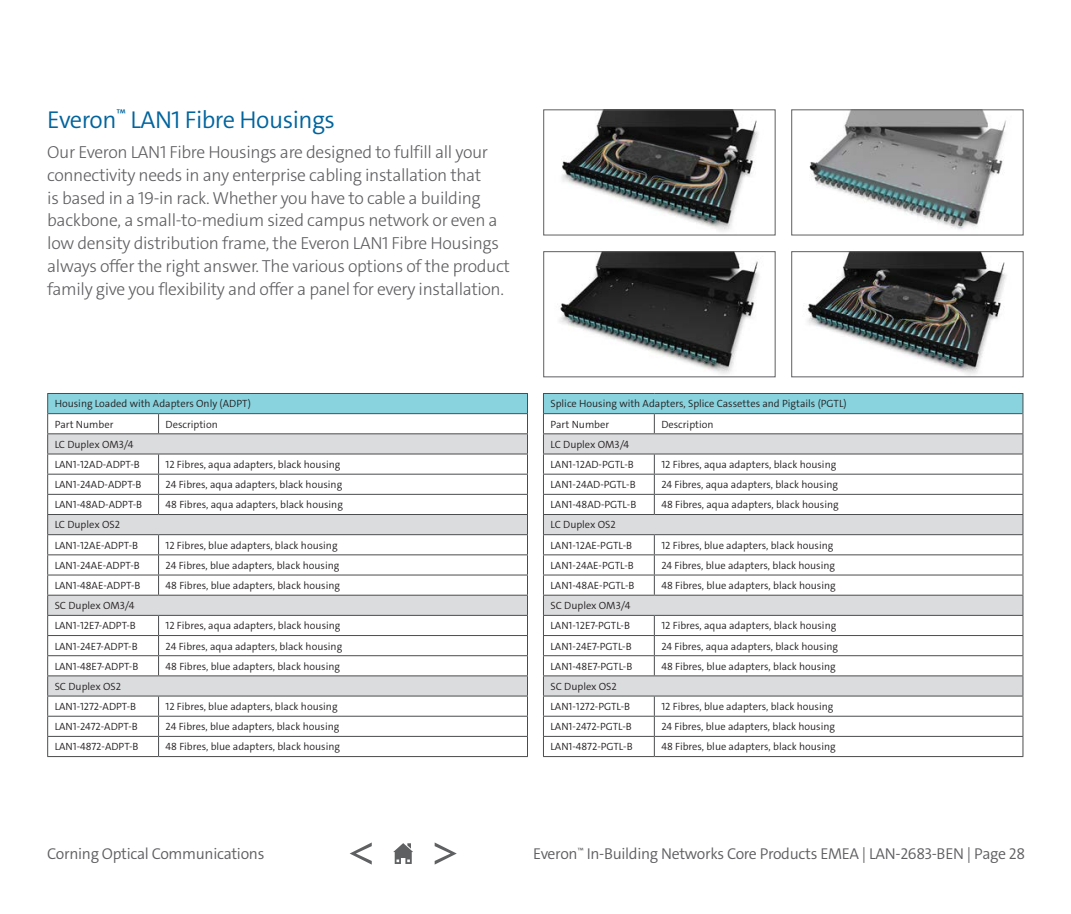
<style>
.page{position:relative;width:1071px;height:914px;background:#fff}
.page>*{position:absolute;margin:0;border:0;box-sizing:border-box;transform-origin:0 0}
.Subheader1{font:300 24.5px "The Sans C4 s";letter-spacing:-.02em;color:#00649e}
.Body_Copy{font:300 17.5px/22.8px "The Sans C4 s";letter-spacing:-.02em;color:#5f5f62}
.t1{font:300 15.75px "The Sans C4 s";letter-spacing:-.02em;color:#5f5f62}
.t2{font:300 10.5px "The Sans C4 s";color:#231f20}
</style>
<div class="page">
<hr style="left:47px;top:393px;width:112px;height:1px;background:#4b4c4d">
<hr style="left:159px;top:393px;width:369px;height:1px;background:#4b4c4d">
<hr style="left:47px;top:756px;width:112px;height:1px;background:#4b4c4d">
<hr style="left:159px;top:756px;width:369px;height:1px;background:#4b4c4d">
<svg style="left:47px;top:394px;width:481px;height:362px"></svg>
<hr style="left:159px;top:433px;width:369px;height:1px;background:#4b4c4d">
<hr style="left:159px;top:514px;width:369px;height:1px;background:#4b4c4d">
<hr style="left:159px;top:594px;width:369px;height:1px;background:#4b4c4d">
<hr style="left:159px;top:675px;width:369px;height:1px;background:#4b4c4d">
<hr style="left:48px;top:413px;width:111px;height:1px;background:#4b4c4d">
<hr style="left:159px;top:413px;width:368px;height:1px;background:#4b4c4d">
<hr style="left:543px;top:393px;width:111px;height:1px;background:#4b4c4d">
<hr style="left:654px;top:393px;width:369px;height:1px;background:#4b4c4d">
<hr style="left:543px;top:756px;width:111px;height:1px;background:#4b4c4d">
<hr style="left:654px;top:756px;width:369px;height:1px;background:#4b4c4d">
<svg style="left:543px;top:394px;width:481px;height:362px"></svg>
<hr style="left:654px;top:433px;width:369px;height:1px;background:#4b4c4d">
<hr style="left:654px;top:514px;width:369px;height:1px;background:#4b4c4d">
<hr style="left:654px;top:594px;width:369px;height:1px;background:#4b4c4d">
<hr style="left:654px;top:675px;width:369px;height:1px;background:#4b4c4d">
<hr style="left:544px;top:413px;width:110px;height:1px;background:#4b4c4d">
<hr style="left:654px;top:413px;width:369px;height:1px;background:#4b4c4d">
<img style="left:561px;top:111px;width:198px;height:120px">
<div style="left:543px;top:109px;width:233px;height:126px;border:1px solid #5f5f62"></div>
<img style="left:809px;top:111px;width:197px;height:119px">
<div style="left:791px;top:109px;width:233px;height:126px;border:1px solid #5f5f62"></div>
<img style="left:559px;top:253px;width:200px;height:121px">
<div style="left:543px;top:251px;width:233px;height:126px;border:1px solid #5f5f62"></div>
<img style="left:806px;top:253px;width:201px;height:122px">
<div style="left:791px;top:251px;width:233px;height:126px;border:1px solid #5f5f62"></div>
<svg style="left:393px;top:843px;width:20px;height:21px"></svg>
<svg style="left:435px;top:842px;width:22px;height:22px"></svg>
<svg style="left:350px;top:842px;width:22px;height:22px"></svg>
<p class="Subheader1" style="left:47px;top:103px;width:289px">Everon<sup>™</sup> LAN1 Fibre Housings</p>
<p class="Body_Copy" style="left:47px;top:141px;width:464px">Our Everon LAN1 Fibre Housings are designed to fulfill all your connectivity needs in any enterprise cabling installation that<br>is based in a 19-in rack. Whether you have to cable a building backbone, a small-to-medium sized campus network or even a low density distribution frame, the Everon LAN1 Fibre Housings always offer the right answer. The various options of the product family give you flexibility and offer a panel for every installation.</p>
<p class="t2" style="left:55px;top:397px;width:198px">Housing Loaded with Adapters Only (ADPT)</p>
<p class="t2" style="left:55px;top:417px;width:60px">Part Number</p>
<p class="t2" style="left:166px;top:417px;width:54px">Description</p>
<p class="t2" style="left:55px;top:437px;width:80px">LC Duplex OM3/4</p>
<p class="t2" style="left:55px;top:457px;width:87px">LAN1-12AD-ADPT-B</p>
<p class="t2" style="left:166px;top:457px;width:176px">12 Fibres, aqua adapters, black housing</p>
<p class="t2" style="left:55px;top:478px;width:88px">LAN1-24AD-ADPT-B</p>
<p class="t2" style="left:166px;top:478px;width:178px">24 Fibres, aqua adapters, black housing</p>
<p class="t2" style="left:55px;top:498px;width:89px">LAN1-48AD-ADPT-B</p>
<p class="t2" style="left:166px;top:498px;width:179px">48 Fibres, aqua adapters, black housing</p>
<p class="t2" style="left:55px;top:518px;width:67px">LC Duplex OS2</p>
<p class="t2" style="left:55px;top:538px;width:85px">LAN1-12AE-ADPT-B</p>
<p class="t2" style="left:166px;top:538px;width:174px">12 Fibres, blue adapters, black housing</p>
<p class="t2" style="left:55px;top:558px;width:87px">LAN1-24AE-ADPT-B</p>
<p class="t2" style="left:166px;top:558px;width:175px">24 Fibres, blue adapters, black housing</p>
<p class="t2" style="left:55px;top:578px;width:87px">LAN1-48AE-ADPT-B</p>
<p class="t2" style="left:166px;top:578px;width:176px">48 Fibres, blue adapters, black housing</p>
<p class="t2" style="left:55px;top:599px;width:81px">SC Duplex OM3/4</p>
<p class="t2" style="left:55px;top:619px;width:83px">LAN1-12E7-ADPT-B</p>
<p class="t2" style="left:166px;top:619px;width:176px">12 Fibres, aqua adapters, black housing</p>
<p class="t2" style="left:55px;top:639px;width:84px">LAN1-24E7-ADPT-B</p>
<p class="t2" style="left:166px;top:639px;width:178px">24 Fibres, aqua adapters, black housing</p>
<p class="t2" style="left:55px;top:659px;width:85px">LAN1-48E7-ADPT-B</p>
<p class="t2" style="left:166px;top:659px;width:176px">48 Fibres, blue adapters, black housing</p>
<p class="t2" style="left:55px;top:679px;width:68px">SC Duplex OS2</p>
<p class="t2" style="left:55px;top:699px;width:83px">LAN1-1272-ADPT-B</p>
<p class="t2" style="left:166px;top:699px;width:174px">12 Fibres, blue adapters, black housing</p>
<p class="t2" style="left:55px;top:720px;width:85px">LAN1-2472-ADPT-B</p>
<p class="t2" style="left:166px;top:720px;width:175px">24 Fibres, blue adapters, black housing</p>
<p class="t2" style="left:55px;top:740px;width:85px">LAN1-4872-ADPT-B</p>
<p class="t2" style="left:166px;top:740px;width:176px">48 Fibres, blue adapters, black housing</p>
<p class="t1" style="left:47px;top:843px;width:219px">Corning Optical Communications</p>
<p class="t2" style="left:550px;top:397px;width:298px">Splice Housing with Adapters, Splice Cassettes and Pigtails (PGTL)</p>
<p class="t2" style="left:550px;top:417px;width:60px">Part Number</p>
<p class="t2" style="left:661px;top:417px;width:54px">Description</p>
<p class="t2" style="left:550px;top:437px;width:80px">LC Duplex OM3/4</p>
<p class="t2" style="left:550px;top:457px;width:85px">LAN1-12AD-PGTL-B</p>
<p class="t2" style="left:661px;top:457px;width:176px">12 Fibres, aqua adapters, black housing</p>
<p class="t2" style="left:550px;top:478px;width:87px">LAN1-24AD-PGTL-B</p>
<p class="t2" style="left:661px;top:478px;width:178px">24 Fibres, aqua adapters, black housing</p>
<p class="t2" style="left:550px;top:498px;width:87px">LAN1-48AD-PGTL-B</p>
<p class="t2" style="left:661px;top:498px;width:179px">48 Fibres, aqua adapters, black housing</p>
<p class="t2" style="left:550px;top:518px;width:67px">LC Duplex OS2</p>
<p class="t2" style="left:550px;top:538px;width:83px">LAN1-12AE-PGTL-B</p>
<p class="t2" style="left:661px;top:538px;width:174px">12 Fibres, blue adapters, black housing</p>
<p class="t2" style="left:550px;top:558px;width:85px">LAN1-24AE-PGTL-B</p>
<p class="t2" style="left:661px;top:558px;width:175px">24 Fibres, blue adapters, black housing</p>
<p class="t2" style="left:550px;top:578px;width:86px">LAN1-48AE-PGTL-B</p>
<p class="t2" style="left:661px;top:578px;width:176px">48 Fibres, blue adapters, black housing</p>
<p class="t2" style="left:550px;top:599px;width:81px">SC Duplex OM3/4</p>
<p class="t2" style="left:550px;top:619px;width:81px">LAN1-12E7-PGTL-B</p>
<p class="t2" style="left:661px;top:619px;width:176px">12 Fibres, aqua adapters, black housing</p>
<p class="t2" style="left:550px;top:639px;width:83px">LAN1-24E7-PGTL-B</p>
<p class="t2" style="left:661px;top:639px;width:178px">24 Fibres, aqua adapters, black housing</p>
<p class="t2" style="left:550px;top:659px;width:83px">LAN1-48E7-PGTL-B</p>
<p class="t2" style="left:661px;top:659px;width:176px">48 Fibres, blue adapters, black housing</p>
<p class="t2" style="left:550px;top:679px;width:68px">SC Duplex OS2</p>
<p class="t2" style="left:550px;top:699px;width:81px">LAN1-1272-PGTL-B</p>
<p class="t2" style="left:661px;top:699px;width:174px">12 Fibres, blue adapters, black housing</p>
<p class="t2" style="left:550px;top:720px;width:83px">LAN1-2472-PGTL-B</p>
<p class="t2" style="left:661px;top:720px;width:175px">24 Fibres, blue adapters, black housing</p>
<p class="t2" style="left:550px;top:740px;width:84px">LAN1-4872-PGTL-B</p>
<p class="t2" style="left:661px;top:740px;width:176px">48 Fibres, blue adapters, black housing</p>
<p class="t1" style="left:533px;top:843px;width:494px">Everon<sup>™</sup> In-Building Networks Core Products EMEA | LAN-2683-BEN | Page 28</p>
</div>
